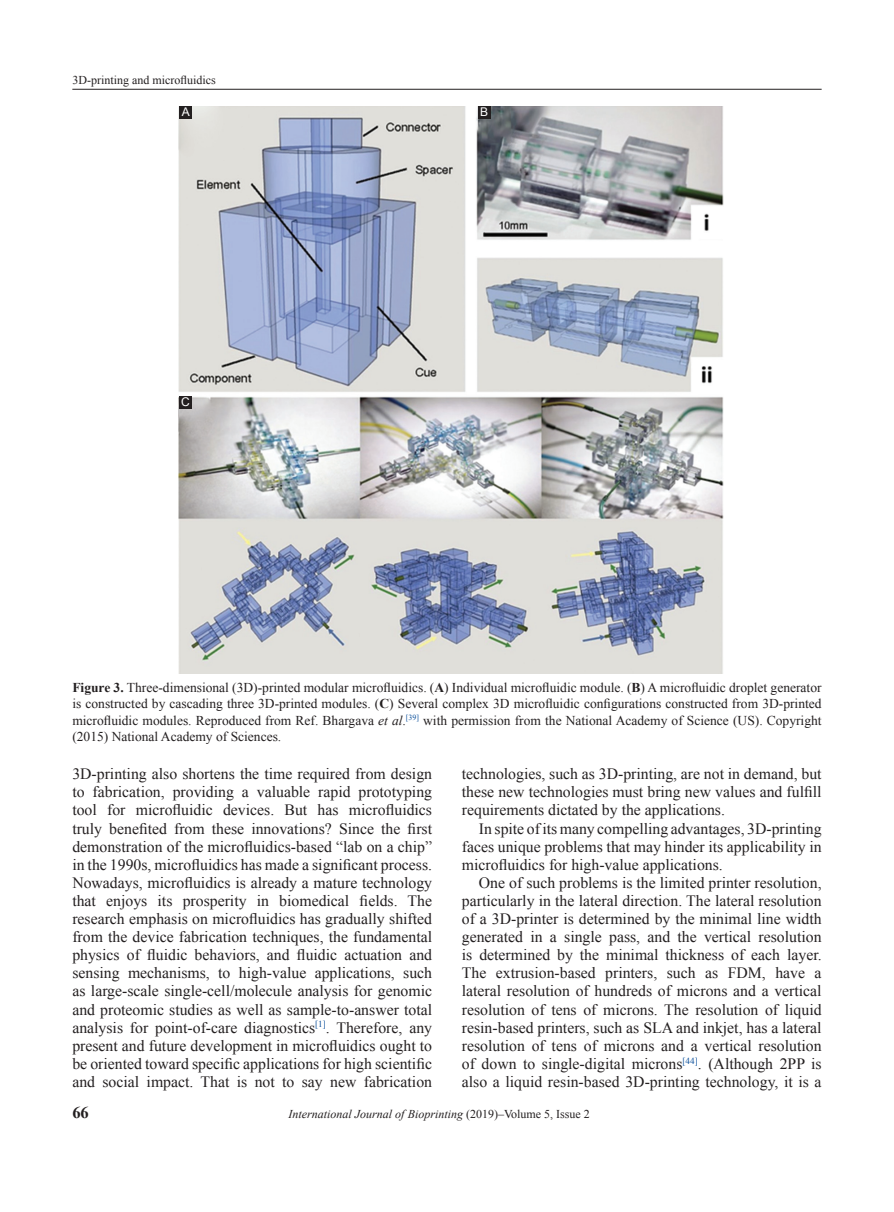
<style>
.page{position:relative;width:894px;height:1212px;background:#fff}
.page>*{position:absolute;margin:0;border:0;box-sizing:border-box;transform-origin:0 0}
.t1{font:700 16.5px "Times New Roman";color:#231f20}
.TXFL{font:15.75px/18.1px "Times New Roman";color:#231f20;text-align:justify}
.TX{font:15.75px/18.1px "Times New Roman";color:#231f20;text-align:justify}
.FGC{font:13.5px/16.5px "Times New Roman";color:#231f20;text-align:justify}
.t2{font:italic 12px "Times New Roman";color:#231f20}
.t3{font:12px "Times New Roman";color:#231f20}
.LABEL{font:12px "Arial";color:#fff}
.s1{font-weight:700}
.s2{font-style:italic}
.s3{font-style:normal}
</style>
<div class="page">
<hr style="left:72px;top:89px;width:749px;height:1px;background:#231f20">
<img style="left:178px;top:106px;width:545px;height:567px">
<div style="left:179px;top:106px;width:13px;height:13px;background:#231f20"></div>
<div style="left:179px;top:396px;width:13px;height:13px;background:#231f20"></div>
<div style="left:477px;top:106px;width:13px;height:13px;background:#231f20"></div>
<p class="t3" style="left:72px;top:72px;width:145px">3D-printing and microfluidics</p>
<p class="LABEL" style="left:182px;top:103px;width:10px">A</p>
<p class="LABEL" style="left:181px;top:394px;width:10px">C</p>
<p class="LABEL" style="left:480px;top:103px;width:10px">B</p>
<p class="FGC" style="left:72px;top:678px;width:750px"><span class="s1">Figure 3.</span> Three-dimensional (3D)-printed modular microfluidics. (<span class="s1">A</span>) Individual microfluidic module. (<span class="s1">B</span>) A microfluidic droplet generator is constructed by cascading three 3D-printed modules. (<span class="s1">C</span>) Several complex 3D microfluidic configurations constructed from 3D-printed microfluidic modules. Reproduced from Ref. Bhargava <span class="s2">et al</span>.<sup>[39]</sup> with permission from the National Academy of Science (US). Copyright (2015) National Academy of Sciences.</p>
<p class="TXFL" style="left:72px;top:764px;width:361px">3D-printing also shortens the time required from design to fabrication, providing a valuable rapid prototyping tool for microfluidic devices. But has microfluidics truly benefited from these innovations? Since the first demonstration of the microfluidics-based “lab on a chip” in the 1990s, microfluidics has made a significant process.<br>Nowadays, microfluidics is already a mature technology that enjoys its prosperity in biomedical fields. The research emphasis on microfluidics has gradually shifted from the device fabrication techniques, the fundamental physics of fluidic behaviors, and fluidic actuation and sensing mechanisms, to high-value applications, such as large-scale single-cell/molecule analysis for genomic and proteomic studies as well as sample-to-answer total analysis for point-of-care diagnostics<sup>[1]</sup>. Therefore, any present and future development in microfluidics ought to be oriented toward specific applications for high scientific and social impact. That is not to say new fabrication</p>
<p class="TXFL" style="left:461px;top:764px;width:361px">technologies, such as 3D-printing, are not in demand, but these new technologies must bring new values and fulfill requirements dictated by the applications.</p>
<p class="TX" style="left:461px;top:819px;width:361px;text-indent:17px">In spite of its many compelling advantages, 3D-printing faces unique problems that may hinder its applicability in microfluidics for high-value applications.</p>
<p class="TX" style="left:461px;top:873px;width:361px;text-indent:17px">One of such problems is the limited printer resolution, particularly in the lateral direction. The lateral resolution of a 3D-printer is determined by the minimal line width generated in a single pass, and the vertical resolution is determined by the minimal thickness of each layer.<br>The extrusion-based printers, such as FDM, have a lateral resolution of hundreds of microns and a vertical resolution of tens of microns. The resolution of liquid resin-based printers, such as SLA and inkjet, has a lateral resolution of tens of microns and a vertical resolution of down to single-digital microns<sup>[44]</sup>. (Although 2PP is also a liquid resin-based 3D-printing technology, it is a</p>
<p class="t1" style="left:72px;top:1100px;width:18px">66</p>
<p class="t2" style="left:288px;top:1106px;width:303px">International Journal of Bioprinting <span class="s3">(2019)–Volume 5, Issue 2</span></p>
</div>
